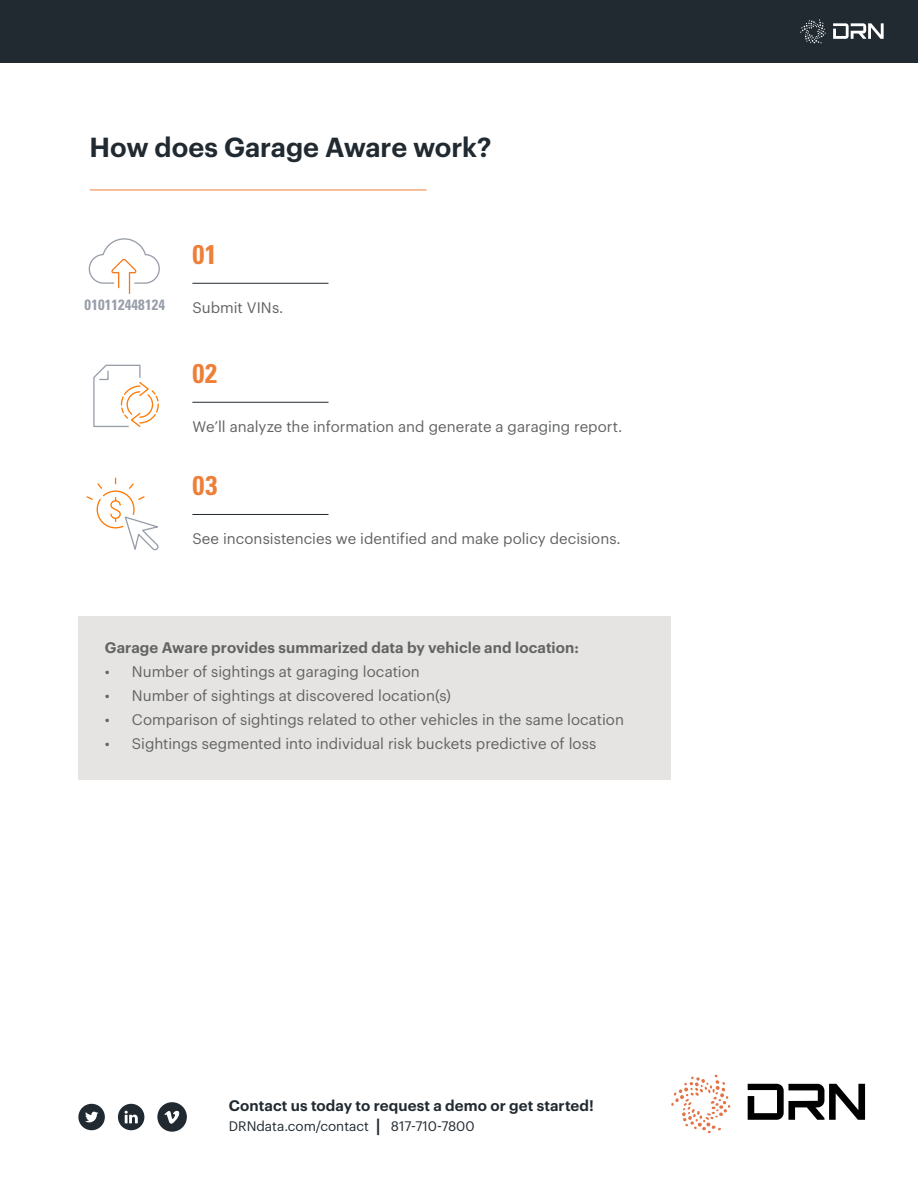
<style>
.page{position:relative;width:918px;height:1188px;background:#fff}
.page>*{position:absolute;margin:0;border:0;box-sizing:border-box;transform-origin:0 0}
.t1{font:600 27px "Graphik";letter-spacing:-.005em;color:#212a31}
.t2{font:700 condensed 27px "Univers LT Std";color:#ed7f39}
.t3{font:15px "Graphik";color:#626363}
.t4{font:600 15px "Graphik";letter-spacing:.005em;color:#626363}
.t5{font:600 15px "Graphik";letter-spacing:.005em;color:#212a31}
.t6{font:700 condensed 14.85px "Univers LT Std";letter-spacing:.01em;color:#979ea9}
.t7{font:13.5px "Graphik";color:#212a31}
.s1{font-family:"Univers LT Std";font-weight:700;font-stretch:condensed;font-size:16.5px}
</style>
<div class="page">
<div style="left:78px;top:616px;width:593px;height:164px;background:#e5e4e3"></div>
<hr style="left:192px;top:283px;width:136px;height:1px;background:#212a31">
<hr style="left:192px;top:402px;width:136px;height:1px;background:#212a31">
<hr style="left:192px;top:514px;width:136px;height:1px;background:#212a31">
<hr style="left:90px;top:190px;width:337px;height:1px;background:#ed7f39">
<div style="left:0;top:0;width:918px;height:63px;background:#212a31"></div>
<svg style="left:800px;top:19px;width:26px;height:24px"></svg>
<svg style="left:833px;top:23px;width:51px;height:16px"></svg>
<svg style="left:671px;top:1075px;width:59px;height:58px"></svg>
<svg style="left:748px;top:1084px;width:117px;height:36px"></svg>
<div style="left:157px;top:1102px;width:30px;height:30px;background:#212a31;border-radius:50%"></div>
<svg style="left:164px;top:1110px;width:16px;height:14px"></svg>
<svg style="left:78px;top:1104px;width:27px;height:26px"></svg>
<svg style="left:118px;top:1104px;width:26px;height:26px"></svg>
<svg style="left:88px;top:238px;width:72px;height:56px"></svg>
<svg style="left:93px;top:364px;width:66px;height:63px"></svg>
<svg style="left:86px;top:478px;width:73px;height:73px"></svg>
<h1 class="t1" style="left:90px;top:127px;width:403px">How does Garage Aware work?</h1>
<p class="t6" style="left:85px;top:296px;width:82px">010112448124</p>
<h1 class="t2" style="left:192px;top:238px;width:26px">01</h1>
<p class="t3" style="left:192px;top:296px;width:93px">Submit VINs.</p>
<h1 class="t2" style="left:192px;top:357px;width:26px">02</h1>
<p class="t3" style="left:192px;top:415px;width:432px">We’ll analyze the information and generate a garaging report.</p>
<h1 class="t2" style="left:192px;top:469px;width:26px">03</h1>
<p class="t3" style="left:192px;top:528px;width:430px">See inconsistencies we identified and make policy decisions.</p>
<p class="t4" style="left:105px;top:637px;width:476px">Garage Aware provides summarized data by vehicle and location:</p>
<p class="t3" style="left:105px;top:661px;width:316px">• Number of sightings at garaging location</p>
<p class="t3" style="left:105px;top:685px;width:348px">• Number of sightings at discovered location(s)</p>
<p class="t3" style="left:105px;top:709px;width:521px">• Comparison of sightings related to other vehicles in the same location</p>
<p class="t3" style="left:105px;top:733px;width:493px">• Sightings segmented into individual risk buckets predictive of loss</p>
<p class="t5" style="left:229px;top:1094px;width:367px">Contact us today to request a demo or get started!</p>
<p class="t7" style="left:229px;top:1116px;width:247px">DRNdata.com/contact <span class="s1">|</span> 817-710-7800</p>
</div>
